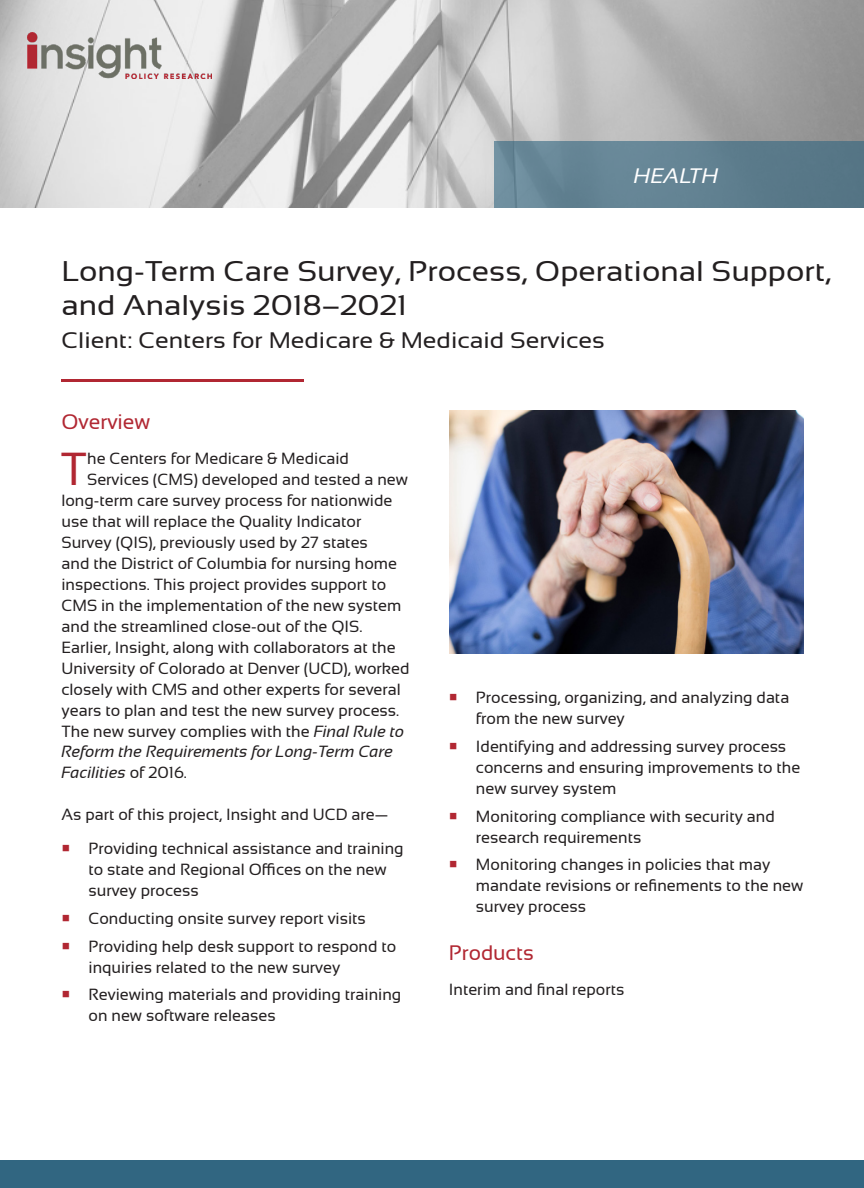
<style>
.page{position:relative;width:864px;height:1188px;background:#fff}
.page>*{position:absolute;margin:0;border:0;box-sizing:border-box;transform-origin:0 0}
.t1{font:46.35px "Sansation";color:#b12732}
.t2{font:28.5px/34.2px "Sansation";color:#231f20;scale:1.1 1}
.t3{font:22.5px "Sansation";color:#231f20;scale:1.1 1}
.t4{font:21px "Sansation";color:#b12732}
.t5{font:italic 21px "Sansation";color:#fff;scale:1.05 1}
.t6{font:16.2px/21px "Sansation";color:#231f20}
.t7{font:italic 16.2px "Sansation";color:#231f20}
.s1{font-style:italic}
.s2{font-style:normal}
.s3{color:#b12732}
</style>
<div class="page">
<div style="left:0;top:1161px;width:864px;height:27px;background:#316681"></div>
<img style="left:0;top:0;width:864px;height:207px">
<div style="left:495px;top:141px;width:369px;height:66px;background:linear-gradient(to right,#6d8d9d,#557585)"></div>
<hr style="left:62px;top:380px;width:242px;height:2px;background:#b12732">
<img style="left:27px;top:32px;width:184px;height:46px">
<img style="left:450px;top:410px;width:353px;height:243px">
<p class="t5" style="left:634px;top:164px;width:82px">HEALTH</p>
<h2 class="t2" style="left:62px;top:254px;width:701px">Long-Term Care Survey, Process, Operational Support, and Analysis 2018–2021</h2>
<h3 class="t3" style="left:62px;top:328px;width:495px">Client: Centers for Medicare &amp; Medicaid Services</h3>
<p class="t4" style="left:62px;top:410px;width:90px">Overview</p>
<h1 class="t1" style="left:60px;top:443px;width:28px">T</h1>
<p class="t6" style="left:87px;top:447px;width:263px">he Centers for Medicare &amp; Medicaid</p>
<p class="t6" style="left:87px;top:468px;width:322px">Services (CMS) developed and tested a new</p>
<p class="t6" style="left:62px;top:489px;width:332px">long-term care survey process for nationwide</p>
<p class="t6" style="left:62px;top:510px;width:301px">use that will replace the Quality Indicator</p>
<p class="t6" style="left:62px;top:531px;width:308px">Survey (QIS), previously used by 27 states</p>
<p class="t6" style="left:62px;top:552px;width:337px">and the District of Columbia for nursing home</p>
<p class="t6" style="left:62px;top:573px;width:326px">inspections. This project provides support to</p>
<p class="t6" style="left:62px;top:594px;width:341px">CMS in the implementation of the new system</p>
<p class="t6" style="left:62px;top:615px;width:302px">and the streamlined close-out of the QIS.</p>
<p class="t6" style="left:62px;top:636px;width:336px">Earlier, Insight, along with collaborators at the</p>
<p class="t6" style="left:62px;top:657px;width:350px">University of Colorado at Denver (UCD), worked</p>
<p class="t6" style="left:62px;top:678px;width:341px">closely with CMS and other experts for several</p>
<p class="t6" style="left:62px;top:699px;width:339px">years to plan and test the new survey process.</p>
<p class="t6" style="left:62px;top:720px;width:344px">The new survey complies with the <span class="s1">Final Rule to</span></p>
<p class="t7" style="left:62px;top:743px;width:333px">Reform the Requirements for Long-Term Care</p>
<p class="t7" style="left:62px;top:764px;width:127px">Facilities <span class="s2">of 2016.</span></p>
<p class="t6" style="left:62px;top:804px;width:328px">As part of this project, Insight and UCD are—</p>
<p class="t6" style="left:89px;top:838px;width:317px;text-indent:-27px"><span class="s3">○</span> Providing technical assistance and training to state and Regional Offices on the new survey process</p>
<p class="t6" style="left:62px;top:908px;width:306px"><span class="s3">○</span> Conducting onsite survey report visits</p>
<p class="t6" style="left:89px;top:936px;width:309px;text-indent:-27px"><span class="s3">○</span> Providing help desk support to respond to inquiries related to the new survey</p>
<p class="t6" style="left:89px;top:984px;width:314px;text-indent:-27px"><span class="s3">○</span> Reviewing materials and providing training on new software releases</p>
<p class="t6" style="left:476px;top:687px;width:315px;text-indent:-27px"><span class="s3">○</span> Processing, organizing, and analyzing data from the new survey</p>
<p class="t6" style="left:476px;top:736px;width:326px;text-indent:-27px"><span class="s3">○</span> Identifying and addressing survey process concerns and ensuring improvements to the new survey system</p>
<p class="t6" style="left:476px;top:806px;width:300px;text-indent:-27px"><span class="s3">○</span> Monitoring compliance with security and research requirements</p>
<p class="t6" style="left:476px;top:854px;width:329px;text-indent:-27px"><span class="s3">○</span> Monitoring changes in policies that may mandate revisions or refinements to the new survey process</p>
<p class="t4" style="left:449px;top:941px;width:86px">Products</p>
<p class="t6" style="left:449px;top:979px;width:177px">Interim and final reports</p>
</div>
